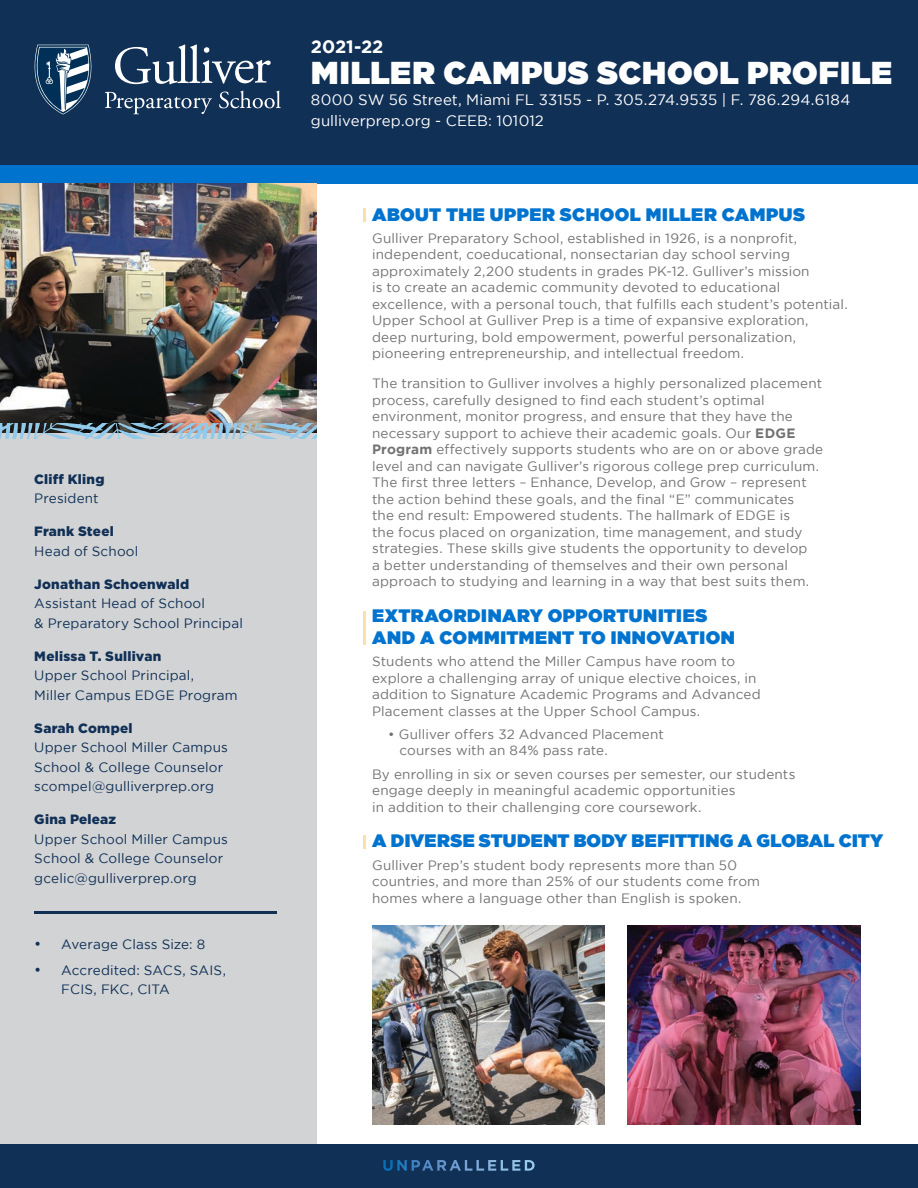
<style>
.page{position:relative;width:918px;height:1188px;background:#fff}
.page>*{position:absolute;margin:0;border:0;box-sizing:border-box;transform-origin:0 0}
.t1{font:31.5px "Gotham Ultra";letter-spacing:.025em;color:#fff}
.t2{font:18px/21.6px "Gotham Ultra";letter-spacing:.025em;color:#0073ce}
.t3{font:700 18px "Gotham";color:#fff}
.t4{font:15px "Gotham";letter-spacing:.01em;color:#fff}
.Paragraph_Style_1{font:13.5px/16.5px "Gotham";letter-spacing:.01em;color:#717271}
.Paragraph_Style_1-2{font:13.5px/19.5px "Gotham";letter-spacing:.015em;color:#113056}
.Paragraph_Style_1-3{font:900 13.5px/19.5px "Gotham";letter-spacing:.02em;color:#113056}
.s1{font-weight:400}
.s2{font-weight:900}
.s3{font-size:15px}
.s4{font-weight:700}
</style>
<div class="page">
<div style="left:0;top:197px;width:316px;height:991px;background:#d1d3d4"></div>
<div style="left:0;top:0;width:918px;height:184px;background:#113056"></div>
<div style="left:0;top:1145px;width:918px;height:43px;background:#113056"></div>
<div style="left:0;top:165px;width:918px;height:19px;background:#0073ce"></div>
<img style="left:0;top:184px;width:316px;height:240px">
<img style="left:0;top:424px;width:316px;height:14px">
<img style="left:372px;top:926px;width:232px;height:199px">
<img style="left:628px;top:926px;width:232px;height:199px">
<hr style="left:34px;top:912px;width:243px;height:2px;background:#113056">
<svg style="left:383px;top:1160px;width:152px;height:11px"></svg>
<svg style="left:34px;top:45px;width:58px;height:69px"></svg>
<svg style="left:115px;top:44px;width:156px;height:40px"></svg>
<svg style="left:105px;top:92px;width:107px;height:22px"></svg>
<svg style="left:219px;top:91px;width:62px;height:17px"></svg>
<svg style="left:363px;top:209px;width:3px;height:13px"></svg>
<hr style="left:363px;top:611px;width:3px;height:34px;background:#ffdfa6">
<svg style="left:363px;top:836px;width:3px;height:13px"></svg>
<p class="Paragraph_Style_1-3" style="left:34px;top:469px;width:72px">Cliff Kling<br><span class="s1">President</span></p>
<p class="Paragraph_Style_1-2" style="left:34px;top:521px;width:106px"><span class="s2">Frank Steel<br></span>Head of School</p>
<p class="Paragraph_Style_1-2" style="left:34px;top:574px;width:210px"><span class="s2">Jonathan Schoenwald<br></span>Assistant Head of School<br>&amp; Preparatory School Principal</p>
<p class="Paragraph_Style_1-2" style="left:34px;top:646px;width:205px"><span class="s2">Melissa T. Sullivan<br></span>Upper School Principal,<br>Miller Campus EDGE Program</p>
<p class="Paragraph_Style_1-2" style="left:34px;top:718px;width:195px"><span class="s2">Sarah Compel<br></span>Upper School Miller Campus<br>School &amp; College Counselor scompel@gulliverprep.org</p>
<p class="Paragraph_Style_1-2" style="left:34px;top:809px;width:195px"><span class="s2">Gina Peleaz<br></span>Upper School Miller Campus<br>School &amp; College Counselor gcelic@gulliverprep.org</p>
<p class="Paragraph_Style_1-2" style="left:34px;top:934px;width:172px"><span class="s3">•</span> Average Class Size: 8</p>
<p class="Paragraph_Style_1-2" style="left:61px;top:960px;width:166px;text-indent:-27px"><span class="s3">•</span> Accredited: SACS, SAIS,<br>FCIS, FKC, CITA</p>
<p class="t3" style="left:311px;top:36px;width:74px">2021-22</p>
<p class="t1" style="left:311px;top:55px;width:582px">MILLER CAMPUS SCHOOL PROFILE</p>
<p class="t4" style="left:311px;top:91px;width:541px">8000 SW 56 Street, Miami FL 33155 - P. 305.274.9535 | F. 786.294.6184</p>
<p class="t4" style="left:311px;top:112px;width:234px">gulliverprep.org - CEEB: 101012</p>
<p class="t2" style="left:372px;top:203px;width:434px">ABOUT THE UPPER SCHOOL MILLER CAMPUS</p>
<p class="Paragraph_Style_1" style="left:372px;top:230px;width:477px">Gulliver Preparatory School, established in 1926, is a nonprofit, independent, coeducational, nonsectarian day school serving approximately 2,200 students in grades PK-12. Gulliver’s mission<br>is to create an academic community devoted to educational excellence, with a personal touch, that fulfills each student’s potential.<br>Upper School at Gulliver Prep is a time of expansive exploration,<br>deep nurturing, bold empowerment, powerful personalization, pioneering entrepreneurship, and intellectual freedom.</p>
<p class="Paragraph_Style_1" style="left:372px;top:375px;width:453px">The transition to Gulliver involves a highly personalized placement process, carefully designed to find each student’s optimal environment, monitor progress, and ensure that they have the necessary support to achieve their academic goals. Our <span class="s4">EDGE Program</span> effectively supports students who are on or above grade level and can navigate Gulliver’s rigorous college prep curriculum.<br>The first three letters – Enhance, Develop, and Grow – represent the action behind these goals, and the final “E” communicates<br>the end result: Empowered students. The hallmark of EDGE is<br>the focus placed on organization, time management, and study strategies. These skills give students the opportunity to develop<br>a better understanding of themselves and their own personal approach to studying and learning in a way that best suits them.</p>
<p class="t2" style="left:372px;top:605px;width:364px">EXTRAORDINARY OPPORTUNITIES<br>AND A COMMITMENT TO INNOVATION</p>
<p class="Paragraph_Style_1" style="left:372px;top:653px;width:390px">Students who attend the Miller Campus have room to explore a challenging array of unique elective choices, in addition to Signature Academic Programs and Advanced Placement classes at the Upper School Campus.</p>
<p class="Paragraph_Style_1" style="left:400px;top:726px;width:266px;text-indent:-11px">• Gulliver offers 32 Advanced Placement courses with an 84% pass rate.</p>
<p class="Paragraph_Style_1" style="left:372px;top:765px;width:425px">By enrolling in six or seven courses per semester, our students engage deeply in meaningful academic opportunities<br>in addition to their challenging core coursework.</p>
<p class="t2" style="left:372px;top:830px;width:513px">A DIVERSE STUDENT BODY BEFITTING A GLOBAL CITY</p>
<p class="Paragraph_Style_1" style="left:372px;top:857px;width:389px">Gulliver Prep’s student body represents more than 50 countries, and more than 25% of our students come from homes where a language other than English is spoken.</p>
</div>
